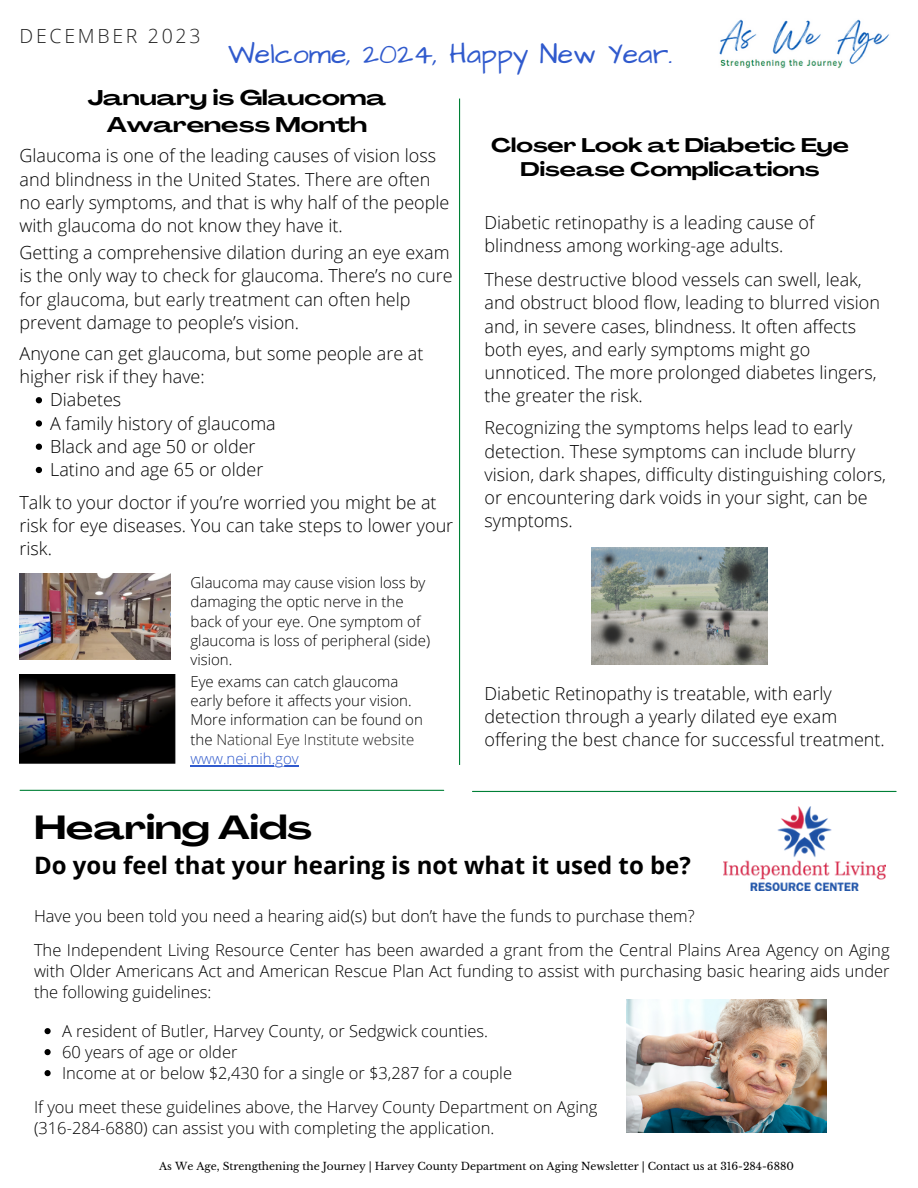
<style>
.page{position:relative;width:918px;height:1188px;background:#fff}
.page>*{position:absolute;margin:0;border:0;box-sizing:border-box;transform-origin:0 0}
.t1{font:700 33px "Agrandir Grand";color:#000}
.t2{font:28.5px "Architects Daughter";color:#305acd}
.t3{font:700 24px "Open Sans";color:#000}
.t4{font:700 21px/27.3px "Agrandir Grand";color:#000;text-align:center}
.t5{font:700 19.5px/24.8px "Agrandir Grand";color:#000;text-align:center}
.t6{font:300 19.5px "Open Sans";letter-spacing:.14em;color:#222}
.t7{font:300 18px/23.1px "Open Sans";color:#000}
.t8{font:300 16.5px/21px "Open Sans";color:#000;text-align:justify}
.t9{font:300 15px/19.4px "Open Sans";color:#000}
.t10{font:10.5px "Libre Baskerville";color:#000}
.s1{color:#222}
.s2{color:#305acd}
</style>
<div class="page">
<img style="left:719px;top:19px;width:171px;height:50px">
<svg style="left:36px;top:397px;width:6px;height:6px"></svg>
<svg style="left:36px;top:420px;width:6px;height:7px"></svg>
<svg style="left:36px;top:444px;width:6px;height:6px"></svg>
<svg style="left:36px;top:467px;width:6px;height:6px"></svg>
<img style="left:20px;top:573px;width:150px;height:87px">
<img style="left:20px;top:675px;width:156px;height:89px">
<hr style="left:459px;top:99px;width:1px;height:666px;background:#008037">
<img style="left:592px;top:547px;width:175px;height:117px">
<hr style="left:190px;top:765px;width:109px;height:1px;background:#305acd">
<hr style="left:20px;top:790px;width:424px;height:1px;background:#008037">
<hr style="left:473px;top:791px;width:423px;height:1px;background:#008037">
<svg style="left:45px;top:1028px;width:6px;height:6px"></svg>
<svg style="left:45px;top:1049px;width:6px;height:6px"></svg>
<svg style="left:45px;top:1070px;width:6px;height:6px"></svg>
<img style="left:723px;top:807px;width:162px;height:84px">
<img style="left:626px;top:999px;width:201px;height:133px">
<p class="t6" style="left:20px;top:22px;width:183px">DECEMBER 2023</p>
<p class="t2" style="left:228px;top:35px;width:446px">Welcome, 2024, Happy New Year.</p>
<p class="t4" style="left:88px;top:86px;width:300px">January is Glaucoma<br>Awareness Month</p>
<p class="t7" style="left:20px;top:144px;width:431px">Glaucoma is one of the leading causes of vision loss and blindness in the United States. There are often no early symptoms, and that is why half of the people with glaucoma do not know they have it.</p>
<p class="t7" style="left:20px;top:241px;width:435px">Getting a comprehensive dilation during an eye exam is the only way to check for glaucoma. There’s no cure for glaucoma, but early treatment can often help prevent damage to people’s vision.</p>
<p class="t7" style="left:20px;top:341px;width:405px">Anyone can get glaucoma, but some people are at higher risk if they have:</p>
<p class="t7" style="left:50px;top:388px;width:73px">Diabetes</p>
<p class="t7" style="left:50px;top:411px;width:227px">A family history of glaucoma</p>
<p class="t7" style="left:50px;top:434px;width:207px">Black and age 50 or older</p>
<p class="t7" style="left:50px;top:458px;width:215px">Latino and age 65 or older</p>
<p class="t7" style="left:20px;top:490px;width:435px">Talk to your doctor if you’re worried you might be at risk for eye diseases. You can take steps to lower your risk.</p>
<p class="t9" style="left:190px;top:572px;width:241px">Glaucoma may cause vision loss by damaging the optic nerve in the back of your eye. One symptom of glaucoma is loss of peripheral (side) vision.</p>
<p class="t9" style="left:190px;top:671px;width:223px">Eye exams can catch glaucoma early before it affects your vision.</p>
<p class="t9" style="left:190px;top:710px;width:234px">More information can be found on the <span class="s1">National Eye Institute website </span><span class="s2">www.nei.nih.gov</span></p>
<p class="t5" style="left:491px;top:134px;width:359px">Closer Look at Diabetic Eye<br>Disease Complications</p>
<p class="t7" style="left:484px;top:210px;width:331px">Diabetic retinopathy is a leading cause of blindness among working-age adults.</p>
<p class="t7" style="left:484px;top:268px;width:397px">These destructive blood vessels can swell, leak, and obstruct blood flow, leading to blurred vision and, in severe cases, blindness. It often affects both eyes, and early symptoms might go unnoticed. The more prolonged diabetes lingers, the greater the risk.</p>
<p class="t7" style="left:484px;top:416px;width:403px">Recognizing the symptoms helps lead to early detection. These symptoms can include blurry vision, dark shapes, difficulty distinguishing colors, or encountering dark voids in your sight, can be symptoms.</p>
<p class="t7" style="left:484px;top:681px;width:402px">Diabetic Retinopathy is treatable, with early detection through a yearly dilated eye exam offering the best chance for successful treatment.</p>
<p class="t1" style="left:34px;top:814px;width:279px">Hearing Aids</p>
<p class="t3" style="left:34px;top:848px;width:658px">Do you feel that your hearing is not what it used to be?</p>
<p class="t8" style="left:34px;top:905px;width:662px">Have you been told you need a hearing aid(s) but don’t have the funds to purchase them?</p>
<p class="t8" style="left:34px;top:939px;width:857px">The Independent Living Resource Center has been awarded a grant from the Central Plains Area Agency on Aging with Older Americans Act and American Rescue Plan Act funding to assist with purchasing basic hearing aids under the following guidelines:</p>
<p class="t8" style="left:62px;top:1020px;width:428px">A resident of Butler, Harvey County, or Sedgwick counties.</p>
<p class="t8" style="left:62px;top:1041px;width:177px">60 years of age or older</p>
<p class="t8" style="left:62px;top:1062px;width:452px">Income at or below $2,430 for a single or $3,287 for a couple</p>
<p class="t8" style="left:34px;top:1096px;width:565px">If you meet these guidelines above, the Harvey County Department on Aging</p>
<p class="t8" style="left:34px;top:1117px;width:462px">(316-284-6880) can assist you with completing the application.</p>
<p class="t10" style="left:159px;top:1160px;width:636px">As We Age, Strengthening the Journey | Harvey County Department on Aging Newsletter | Contact us at 316-284-6880</p>
</div>
